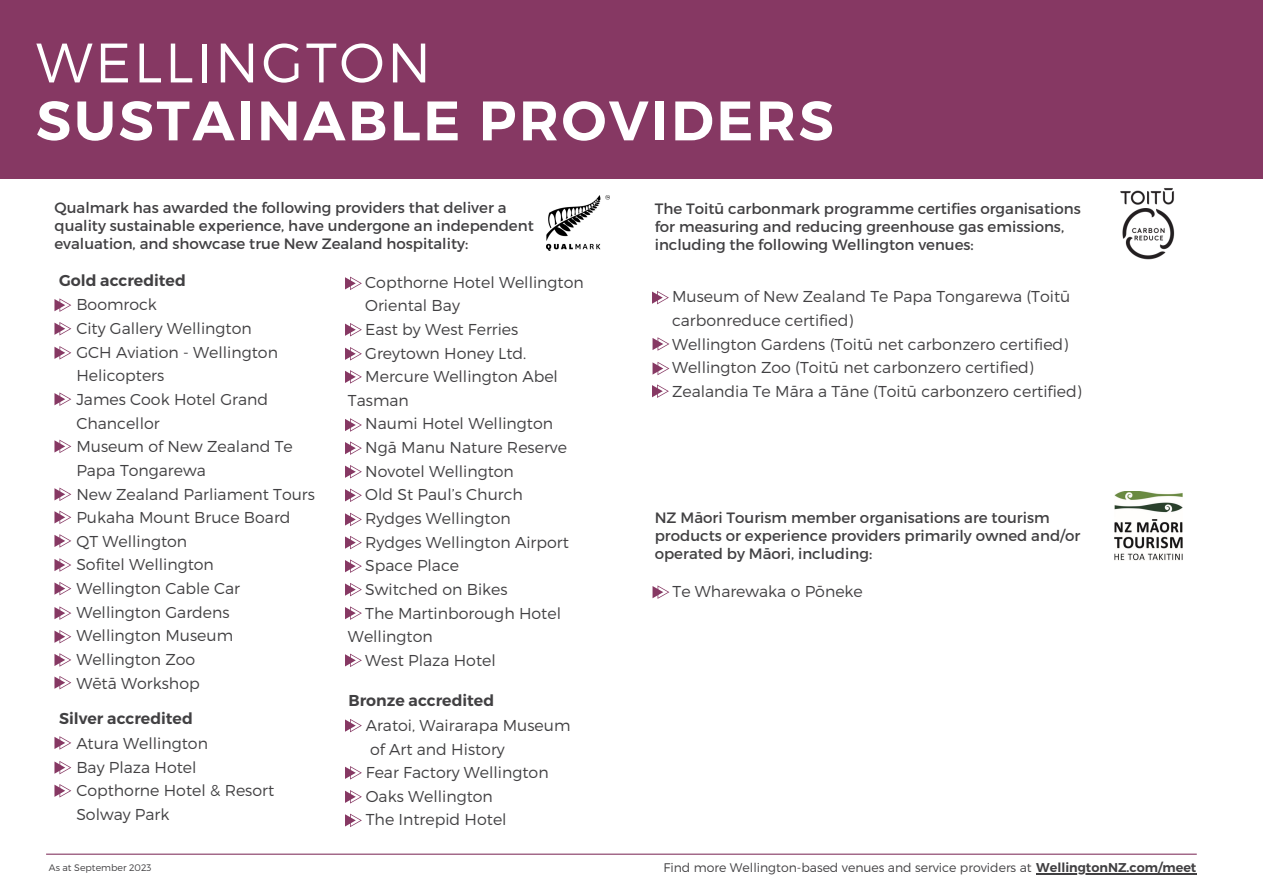
<style>
.page{position:relative;width:1263px;height:894px;background:#fff}
.page>*{position:absolute;margin:0;border:0;box-sizing:border-box;transform-origin:0 0}
.t1{font:600 55.5px "Montserrat";letter-spacing:.045em;color:#fff}
.t2{font:300 55.5px "Montserrat";letter-spacing:.045em;color:#fff}
.t3{font:300 15.75px/23.5px "Montserrat";color:#414042}
.t4{font:600 15.75px "Montserrat";color:#414042}
.t5{font:15px/18px "Montserrat";color:#414042}
.t6{font:300 12.45px "Montserrat";color:#414042}
.t7{font:300 9.45px "Montserrat";color:#414042}
.s1{font-weight:600;font-size:12.75px}
</style>
<div class="page">
<img style="left:546px;top:196px;width:63px;height:55px">
<hr style="left:46px;top:853px;width:1151px;height:1px;background:#863863">
<svg style="left:54px;top:298px;width:17px;height:14px"></svg>
<hr style="left:1036px;top:872px;width:160px;height:2px;background:#414042">
<svg style="left:54px;top:322px;width:17px;height:13px"></svg>
<svg style="left:54px;top:439px;width:17px;height:14px"></svg>
<svg style="left:54px;top:487px;width:17px;height:14px"></svg>
<svg style="left:345px;top:276px;width:17px;height:14px"></svg>
<svg style="left:345px;top:323px;width:17px;height:13px"></svg>
<svg style="left:345px;top:347px;width:17px;height:13px"></svg>
<svg style="left:54px;top:582px;width:17px;height:13px"></svg>
<svg style="left:54px;top:606px;width:17px;height:13px"></svg>
<svg style="left:54px;top:630px;width:17px;height:13px"></svg>
<svg style="left:54px;top:653px;width:17px;height:13px"></svg>
<svg style="left:54px;top:510px;width:17px;height:14px"></svg>
<svg style="left:54px;top:534px;width:17px;height:13px"></svg>
<svg style="left:54px;top:558px;width:17px;height:13px"></svg>
<svg style="left:54px;top:676px;width:17px;height:13px"></svg>
<svg style="left:345px;top:512px;width:17px;height:14px"></svg>
<svg style="left:345px;top:418px;width:17px;height:13px"></svg>
<svg style="left:345px;top:488px;width:17px;height:14px"></svg>
<svg style="left:345px;top:441px;width:17px;height:14px"></svg>
<svg style="left:345px;top:465px;width:17px;height:13px"></svg>
<svg style="left:345px;top:370px;width:17px;height:13px"></svg>
<div style="left:0;top:0;width:1262px;height:179px;background:#863863"></div>
<svg style="left:54px;top:346px;width:17px;height:13px"></svg>
<svg style="left:54px;top:392px;width:17px;height:14px"></svg>
<svg style="left:54px;top:736px;width:17px;height:13px"></svg>
<svg style="left:54px;top:761px;width:17px;height:13px"></svg>
<svg style="left:54px;top:784px;width:17px;height:13px"></svg>
<svg style="left:345px;top:583px;width:17px;height:13px"></svg>
<svg style="left:345px;top:559px;width:17px;height:13px"></svg>
<svg style="left:345px;top:536px;width:17px;height:13px"></svg>
<svg style="left:345px;top:606px;width:17px;height:13px"></svg>
<svg style="left:345px;top:653px;width:17px;height:14px"></svg>
<svg style="left:345px;top:719px;width:17px;height:13px"></svg>
<svg style="left:345px;top:790px;width:17px;height:13px"></svg>
<svg style="left:345px;top:766px;width:17px;height:13px"></svg>
<svg style="left:345px;top:813px;width:17px;height:13px"></svg>
<img style="left:1114px;top:491px;width:69px;height:69px">
<img style="left:1120px;top:188px;width:55px;height:72px">
<svg style="left:652px;top:585px;width:17px;height:13px"></svg>
<svg style="left:652px;top:291px;width:17px;height:13px"></svg>
<svg style="left:652px;top:337px;width:17px;height:13px"></svg>
<svg style="left:652px;top:361px;width:17px;height:14px"></svg>
<svg style="left:652px;top:384px;width:17px;height:14px"></svg>
<p class="t2" style="left:36px;top:27px;width:397px">WELLINGTON</p>
<p class="t1" style="left:36px;top:87px;width:799px">SUSTAINABLE PROVIDERS</p>
<p class="t5" style="left:54px;top:198px;width:481px">Qualmark has awarded the following providers that deliver a quality sustainable experience, have undergone an independent evaluation, and showcase true New Zealand hospitality:</p>
<p class="t4" style="left:59px;top:270px;width:128px">Gold accredited</p>
<p class="t3" style="left:76px;top:292px;width:82px">Boomrock</p>
<p class="t3" style="left:76px;top:316px;width:177px">City Gallery Wellington</p>
<p class="t3" style="left:76px;top:339px;width:203px">GCH Aviation - Wellington</p>
<p class="t3" style="left:76px;top:363px;width:89px">Helicopters</p>
<p class="t3" style="left:76px;top:386px;width:193px">James Cook Hotel Grand</p>
<p class="t3" style="left:76px;top:410px;width:85px">Chancellor</p>
<p class="t3" style="left:76px;top:434px;width:218px">Museum of New Zealand Te</p>
<p class="t3" style="left:76px;top:457px;width:131px">Papa Tongarewa</p>
<p class="t3" style="left:76px;top:481px;width:240px">New Zealand Parliament Tours</p>
<p class="t3" style="left:76px;top:505px;width:216px">Pukaha Mount Bruce Board</p>
<p class="t3" style="left:76px;top:528px;width:112px">QT Wellington</p>
<p class="t3" style="left:76px;top:552px;width:139px">Sofitel Wellington</p>
<p class="t3" style="left:76px;top:575px;width:165px">Wellington Cable Car</p>
<p class="t3" style="left:76px;top:599px;width:155px">Wellington Gardens</p>
<p class="t3" style="left:76px;top:623px;width:158px">Wellington Museum</p>
<p class="t3" style="left:76px;top:646px;width:120px">Wellington Zoo</p>
<p class="t3" style="left:76px;top:670px;width:125px">Wētā Workshop</p>
<p class="t4" style="left:59px;top:709px;width:135px">Silver accredited</p>
<p class="t3" style="left:76px;top:730px;width:133px">Atura Wellington</p>
<p class="t3" style="left:76px;top:754px;width:122px">Bay Plaza Hotel</p>
<p class="t3" style="left:76px;top:778px;width:199px">Copthorne Hotel &amp; Resort</p>
<p class="t3" style="left:76px;top:801px;width:95px">Solway Park</p>
<p class="t7" style="left:49px;top:860px;width:104px">As at September 2023</p>
<p class="t3" style="left:365px;top:269px;width:220px">Copthorne Hotel Wellington</p>
<p class="t3" style="left:365px;top:293px;width:96px">Oriental Bay</p>
<p class="t3" style="left:365px;top:316px;width:155px">East by West Ferries</p>
<p class="t3" style="left:365px;top:340px;width:163px">Greytown Honey Ltd.</p>
<p class="t3" style="left:348px;top:364px;width:212px;text-indent:17px">Mercure Wellington Abel<br>Tasman</p>
<p class="t3" style="left:365px;top:411px;width:189px">Naumi Hotel Wellington</p>
<p class="t3" style="left:365px;top:435px;width:203px">Ngā Manu Nature Reserve</p>
<p class="t3" style="left:365px;top:458px;width:150px">Novotel Wellington</p>
<p class="t3" style="left:365px;top:482px;width:159px">Old St Paul’s Church</p>
<p class="t3" style="left:365px;top:505px;width:147px">Rydges Wellington</p>
<p class="t3" style="left:365px;top:529px;width:205px">Rydges Wellington Airport</p>
<p class="t3" style="left:365px;top:553px;width:95px">Space Place</p>
<p class="t3" style="left:365px;top:576px;width:144px">Switched on Bikes</p>
<p class="t3" style="left:348px;top:600px;width:215px;text-indent:17px">The Martinborough Hotel<br>Wellington</p>
<p class="t3" style="left:365px;top:647px;width:132px">West Plaza Hotel</p>
<p class="t4" style="left:349px;top:690px;width:147px">Bronze accredited</p>
<p class="t3" style="left:366px;top:712px;width:206px">Aratoi, Wairarapa Museum</p>
<p class="t3" style="left:370px;top:736px;width:136px">of Art and History</p>
<p class="t3" style="left:366px;top:759px;width:184px">Fear Factory Wellington</p>
<p class="t3" style="left:366px;top:783px;width:129px">Oaks Wellington</p>
<p class="t3" style="left:366px;top:807px;width:142px">The Intrepid Hotel</p>
<p class="t5" style="left:655px;top:199px;width:427px">The Toitū carbonmark programme certifies organisations for measuring and reducing greenhouse gas emissions, including the following Wellington venues:</p>
<p class="t3" style="left:672px;top:284px;width:400px">Museum of New Zealand Te Papa Tongarewa (Toitū</p>
<p class="t3" style="left:672px;top:307px;width:183px">carbonreduce certified)</p>
<p class="t3" style="left:672px;top:331px;width:398px">Wellington Gardens (Toitū net carbonzero certified)</p>
<p class="t3" style="left:672px;top:355px;width:363px">Wellington Zoo (Toitū net carbonzero certified)</p>
<p class="t3" style="left:672px;top:378px;width:411px">Zealandia Te Māra a Tāne (Toitū carbonzero certified)</p>
<p class="t5" style="left:655px;top:507px;width:427px">NZ Māori Tourism member organisations are tourism products or experience providers primarily owned and/or operated by Māori, including:</p>
<p class="t3" style="left:673px;top:579px;width:192px">Te Wharewaka o Pōneke</p>
<p class="t6" style="left:663px;top:858px;width:534px">Find more Wellington-based venues and service providers at <span class="s1">WellingtonNZ.com/meet</span></p>
</div>
